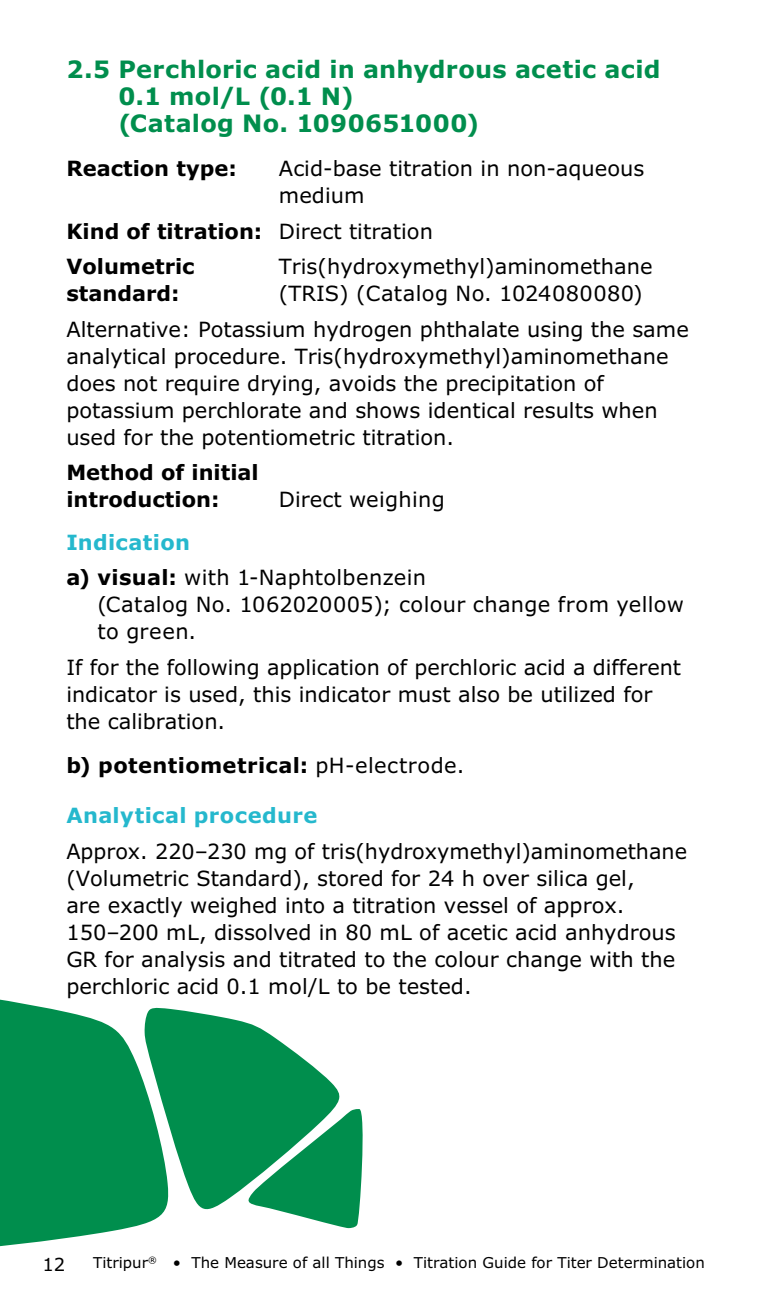
<style>
.page{position:relative;width:757px;height:1302px;background:#fff}
.page>*{position:absolute;margin:0;border:0;box-sizing:border-box;transform-origin:0 0}
.t1{font:700 24px/27px "Verdana Pro";letter-spacing:.01em;color:#008e4d}
.t2{font:21px/27px "Verdana Pro";color:#000}
.t3{font:700 21px/35.4px "Verdana Pro";color:#000}
.t4{font:700 21px "Verdana Pro";letter-spacing:.02em;color:#000}
.t5{font:700 21px "Verdana Pro";letter-spacing:.02em;color:#25b8cd}
.t6{font:18px "Verdana Pro";color:#000}
.t7{font:15px "Verdana Pro";color:#000}
.s1{font-weight:400}
.s2{font-weight:700;color:#25b8cd}
.s3{font-weight:700}
</style>
<div class="page">
<svg style="left:0;top:999px;width:162px;height:248px;background:#209c63"></svg>
<svg style="left:292px;top:1109px;width:71px;height:118px"></svg>
<svg style="left:144px;top:1006px;width:200px;height:208px;fill:#008e4d"></svg>
<p class="t1" style="left:118px;top:56px;width:544px;text-indent:-52px">2.5 Perchloric acid in anhydrous acetic acid<br>0.1 mol/L (0.1 N)<br>(Catalog No. 1090651000)</p>
<p class="t3" style="left:66px;top:151px;width:172px">Reaction type:</p>
<p class="t2" style="left:279px;top:155px;width:367px">Acid-base titration in non-aqueous medium</p>
<p class="t3" style="left:66px;top:213px;width:368px">Kind of titration: <span class="s1">Direct titration<br></span>Volumetric</p>
<p class="t2" style="left:279px;top:253px;width:375px">Tris(hydroxymethyl)aminomethane</p>
<p class="t2" style="left:66px;top:276px;width:624px;line-height:35.4px;text-indent:213px">(TRIS) (Catalog No. 1024080080)<br>Alternative: Potassium hydrogen phthalate using the same</p>
<p class="t2" style="left:66px;top:343px;width:604px">analytical procedure. Tris(hydroxymethyl)aminomethane does not require drying, avoids the precipitation of potassium perchlorate and shows identical results when used for the potentiometric titration.</p>
<p class="t3" style="left:66px;top:459px;width:194px;line-height:27px">Method of initial introduction:</p>
<p class="t3" style="left:66px;top:276px;width:115px">standard:</p>
<p class="t2" style="left:279px;top:486px;width:167px">Direct weighing</p>
<p class="t2" style="left:66px;top:524px;width:361px;line-height:35.4px"><span class="s2">Indication<br></span><span class="s3">a) visual:</span> with 1-Naphtolbenzein</p>
<p class="t2" style="left:97px;top:591px;width:588px">(Catalog No. 1062020005); colour change from yellow to green.</p>
<p class="t2" style="left:66px;top:653px;width:616px">If for the following application of perchloric acid a different indicator is used, this indicator must also be utilized for the calibration.</p>
<p class="t4" style="left:66px;top:751px;width:400px">b) potentiometrical: <span class="s1">pH-electrode.</span></p>
<p class="t5" style="left:66px;top:802px;width:252px">Analytical procedure</p>
<p class="t2" style="left:66px;top:838px;width:622px">Approx. 220–230 mg of tris(hydroxymethyl)aminomethane (Volumetric Standard), stored for 24 h over silica gel,<br>are exactly weighed into a titration vessel of approx.<br>150–200 mL, dissolved in 80 mL of acetic acid anhydrous GR for analysis and titrated to the colour change with the perchloric acid 0.1 mol/L to be tested.</p>
<p class="t6" style="left:43px;top:1252px;width:24px">12</p>
<p class="t7" style="left:93px;top:1252px;width:613px">Titripur<sup>®</sup> • The Measure of all Things • Titration Guide for Titer Determination</p>
</div>
